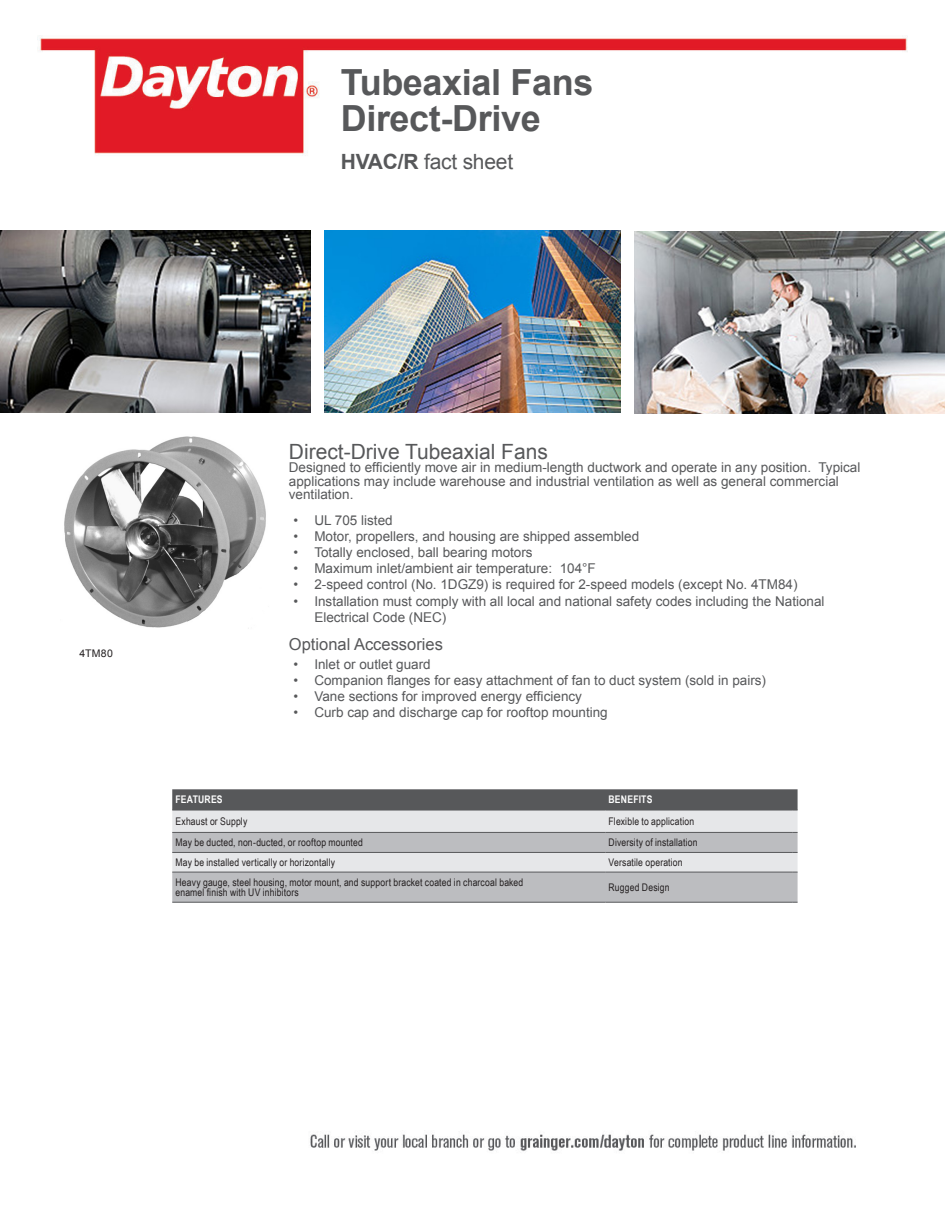
<style>
.page{position:relative;width:945px;height:1215px;background:#fff}
.page>*{position:absolute;margin:0;border:0;box-sizing:border-box;transform-origin:0 0}
.t1{font:700 36px/36px "Arial";letter-spacing:-.01em;color:#57585a}
.FS_Subhead{font:21px "Arial";color:#57585a}
.FS_Subhead-2{font:16.5px "Arial";color:#57585a}
.FS_Subhead-3{font:13.5px/13.5px "Arial";color:#57585a}
.Feature_text_copy{font:10.5px/10.5px "Arial Narrow";letter-spacing:.015em;color:#231f20}
.Feature_text_copy-2{font:700 10.5px "Arial Narrow";letter-spacing:.02em;color:#fff}
.Chrt_Data_Entries{font:10.5px "Arial";letter-spacing:.025em;color:#231f20}
.s1{font-weight:700}
</style>
<div class="page">
<img style="left:14px;top:35px;width:918px;height:1116px">
<img style="left:61px;top:435px;width:209px;height:195px">
<svg style="left:172px;top:789px;width:626px;height:114px;background:#b4b5b8"></svg>
<img style="left:1px;top:230px;width:309px;height:182px">
<img style="left:324px;top:230px;width:297px;height:182px">
<img style="left:634px;top:231px;width:311px;height:182px">
<p class="t1" style="left:341px;top:66px;width:254px">Tubeaxial Fans<br>Direct-Drive</p>
<p class="FS_Subhead" style="left:341px;top:148px;width:174px"><span class="s1">HVAC/R</span> fact sheet</p>
<p class="Chrt_Data_Entries" style="left:79px;top:646px;width:35px">4TM80</p>
<p class="FS_Subhead" style="left:289px;top:438px;width:261px">Direct-Drive Tubeaxial Fans</p>
<p class="FS_Subhead-3" style="left:289px;top:461px;width:573px">Designed to efficiently move air in medium-length ductwork and operate in any position. Typical applications may include warehouse and industrial ventilation as well as general commercial ventilation.</p>
<p class="FS_Subhead-3" style="left:293px;top:513px;width:101px">• UL 705 listed</p>
<p class="FS_Subhead-3" style="left:293px;top:529px;width:347px">• Motor, propellers, and housing are shipped assembled</p>
<p class="FS_Subhead-3" style="left:293px;top:546px;width:241px">• Totally enclosed, ball bearing motors</p>
<p class="FS_Subhead-3" style="left:293px;top:562px;width:304px">• Maximum inlet/ambient air temperature: 104°F</p>
<p class="FS_Subhead-3" style="left:293px;top:578px;width:506px">• 2-speed control (No. 1DGZ9) is required for 2-speed models (except No. 4TM84)</p>
<p class="FS_Subhead-3" style="left:314px;top:593px;width:512px;line-height:16.2px;text-indent:-21px">• Installation must comply with all local and national safety codes including the National<br>Electrical Code (NEC)</p>
<p class="FS_Subhead-2" style="left:289px;top:634px;width:156px">Optional Accessories</p>
<p class="FS_Subhead-3" style="left:293px;top:658px;width:139px">• Inlet or outlet guard</p>
<p class="FS_Subhead-3" style="left:293px;top:674px;width:474px">• Companion flanges for easy attachment of fan to duct system (sold in pairs)</p>
<p class="FS_Subhead-3" style="left:293px;top:690px;width:290px">• Vane sections for improved energy efficiency</p>
<p class="FS_Subhead-3" style="left:293px;top:706px;width:316px">• Curb cap and discharge cap for rooftop mounting</p>
<p class="Feature_text_copy-2" style="left:176px;top:792px;width:49px">FEATURES</p>
<p class="Feature_text_copy-2" style="left:609px;top:792px;width:45px">BENEFITS</p>
<p class="Feature_text_copy" style="left:176px;top:816px;width:73px">Exhaust or Supply</p>
<p class="Feature_text_copy" style="left:609px;top:816px;width:87px">Flexible to application</p>
<p class="Feature_text_copy" style="left:176px;top:837px;width:189px">May be ducted, non-ducted, or rooftop mounted</p>
<p class="Feature_text_copy" style="left:609px;top:837px;width:90px">Diversity of installation</p>
<p class="Feature_text_copy" style="left:176px;top:857px;width:161px">May be installed vertically or horizontally</p>
<p class="Feature_text_copy" style="left:609px;top:857px;width:76px">Versatile operation</p>
<p class="Feature_text_copy" style="left:176px;top:876px;width:349px">Heavy gauge, steel housing, motor mount, and support bracket coated in charcoal baked enamel finish with UV inhibitors</p>
<p class="Feature_text_copy" style="left:609px;top:882px;width:63px">Rugged Design</p>
</div>
